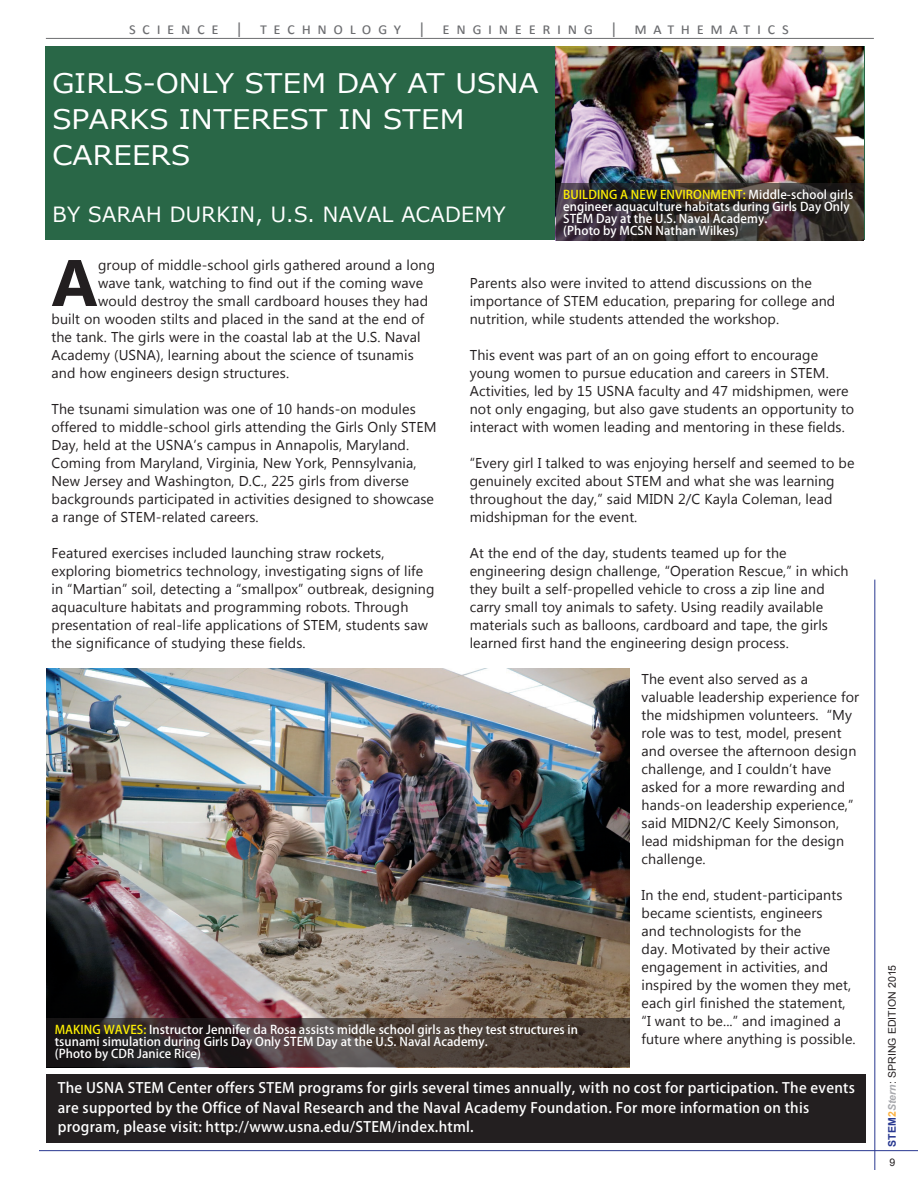
<style>
.page{position:relative;width:918px;height:1188px;background:#fff}
.page>*{position:absolute;margin:0;border:0;box-sizing:border-box;transform-origin:0 0}
.t1{font:700 65.7px "Lao UI";color:#231f20}
.t2{font:27px "Meiryo UI";color:#fff;scale:1.1 1}
.t3{font:21px "Meiryo UI";letter-spacing:.02em;color:#fff}
.t4{font:16.5px "Calibri";letter-spacing:.4em;color:#6c6d70}
.t5{font:14.25px/18px "Lao UI";letter-spacing:.005em;color:#231f20}
.t6{font:700 14.25px/19.5px "Adobe Fan Heiti Std";letter-spacing:.02em;color:#fff}
.t7{font:700 12px/12px "Adobe Fan Heiti Std";letter-spacing:.005em;color:#fff}
.t8{font:10.5px "Arial";letter-spacing:.005em;color:#231f20}
.s1{color:#fff101}
.s2{font-weight:700;color:#283890}
.s3{font-weight:700;color:#fbb03f}
.s4{font-weight:700;font-style:italic;color:#a8a9ad}
</style>
<div class="page">
<hr style="left:46px;top:38px;width:828px;height:1px;background:#6c6d70">
<hr style="left:874px;top:580px;width:1px;height:590px;background:#283890">
<hr style="left:39px;top:1150px;width:879px;height:1px;background:#283890">
<div style="left:45px;top:46px;width:820px;height:194px;background:#296747"></div>
<img style="left:47px;top:668px;width:583px;height:399px">
<svg style="left:46px;top:1018px;width:584px;height:48px;background:#403533"></svg>
<div style="left:46px;top:1075px;width:820px;height:68px;background:#231f20"></div>
<img style="left:556px;top:46px;width:307px;height:137px">
<svg style="left:556px;top:183px;width:307px;height:58px;background:#362f31"></svg>
<p class="t4" style="left:129px;top:18px;width:661px">science | technology | engineering | mathematics</p>
<h2 class="t2" style="left:52px;top:64px;width:17px">GIRLS</h2>
<h2 class="t2" style="left:143px;top:64px;width:31px">-ONLY</h2>
<h2 class="t2" style="left:245px;top:64px;width:19px">STEM</h2>
<h2 class="t2" style="left:337px;top:64px;width:128px">DAYATUSNA</h2>
<h2 class="t2" style="left:52px;top:100px;width:52px">SPARKS</h2>
<h2 class="t2" style="left:179px;top:100px;width:18px">INTEREST</h2>
<h2 class="t2" style="left:338px;top:100px;width:60px">IN STEM</h2>
<h2 class="t2" style="left:52px;top:136px;width:19px">CAREERS</h2>
<p class="t7" style="left:563px;top:189px;width:292px"><span class="s1">BUILDING A NEW ENVIRONMENT:</span> Middle-school girls engineer aquaculture habitats during Girls Day Only STEM Day at the U.S. Naval Academy.<br>(Photo by MCSN Nathan Wilkes)</p>
<h3 class="t3" style="left:52px;top:199px;width:455px">BY SARAH DURKIN, U.S. NAVAL ACADEMY</h3>
<h1 class="t1" style="left:52px;top:239px;width:48px">A</h1>
<p class="t5" style="left:98px;top:255px;width:338px">group of middle-school girls gathered around a long</p>
<p class="t5" style="left:98px;top:273px;width:327px">wave tank, watching to find out if the coming wave</p>
<p class="t5" style="left:98px;top:291px;width:331px">would destroy the small cardboard houses they had</p>
<p class="t5" style="left:52px;top:309px;width:374px">built on wooden stilts and placed in the sand at the end of</p>
<p class="t5" style="left:52px;top:327px;width:371px">the tank. The girls were in the coastal lab at the U.S. Naval</p>
<p class="t5" style="left:52px;top:345px;width:364px">Academy (USNA), learning about the science of tsunamis</p>
<p class="t5" style="left:52px;top:363px;width:239px">and how engineers design structures.</p>
<p class="t5" style="left:52px;top:399px;width:387px">The tsunami simulation was one of 10 hands-on modules offered to middle-school girls attending the Girls Only STEM Day, held at the USNA’s campus in Annapolis, Maryland.<br>Coming from Maryland, Virginia, New York, Pennsylvania, New Jersey and Washington, D.C., 225 girls from diverse backgrounds participated in activities designed to showcase a range of STEM-related careers.</p>
<p class="t5" style="left:52px;top:543px;width:384px">Featured exercises included launching straw rockets, exploring biometrics technology, investigating signs of life in “Martian” soil, detecting a “smallpox” outbreak, designing aquaculture habitats and programming robots. Through presentation of real-life applications of STEM, students saw the significance of studying these fields.</p>
<p class="t5" style="left:470px;top:273px;width:367px">Parents also were invited to attend discussions on the importance of STEM education, preparing for college and nutrition, while students attended the workshop.</p>
<p class="t5" style="left:470px;top:345px;width:386px">This event was part of an on going effort to encourage young women to pursue education and careers in STEM.<br>Activities, led by 15 USNA faculty and 47 midshipmen, were not only engaging, but also gave students an opportunity to interact with women leading and mentoring in these fields.</p>
<p class="t5" style="left:470px;top:453px;width:386px">“Every girl I talked to was enjoying herself and seemed to be genuinely excited about STEM and what she was learning throughout the day,” said MIDN 2/C Kayla Coleman, lead midshipman for the event.</p>
<p class="t5" style="left:470px;top:543px;width:380px">At the end of the day, students teamed up for the engineering design challenge, “Operation Rescue,” in which they built a self-propelled vehicle to cross a zip line and carry small toy animals to safety. Using readily available materials such as balloons, cardboard and tape, the girls learned first hand the engineering design process.</p>
<p class="t5" style="left:642px;top:669px;width:219px">The event also served as a valuable leadership experience for the midshipmen volunteers. “My role was to test, model, present and oversee the afternoon design challenge, and I couldn’t have asked for a more rewarding and hands-on leadership experience,” said MIDN2/C Keely Simonson, lead midshipman for the design challenge.</p>
<p class="t5" style="left:642px;top:885px;width:216px">In the end, student-participants became scientists, engineers<br>and technologists for the<br>day. Motivated by their active engagement in activities, and inspired by the women they met, each girl finished the statement, “I want to be...” and imagined a future where anything is possible.</p>
<p class="t7" style="left:55px;top:1024px;width:525px"><span class="s1">MAKING WAVES:</span> Instructor Jennifer da Rosa assists middle school girls as they test structures in tsunami simulation during Girls Day Only STEM Day at the U.S. Naval Academy.<br>(Photo by CDR Janice Rice)</p>
<p class="t6" style="left:58px;top:1079px;width:799px">The USNA STEM Center offers STEM programs for girls several times annually, with no cost for participation. The events are supported by the Office of Naval Research and the Naval Academy Foundation. For more information on this program, please visit: http://www.usna.edu/STEM/index.html.</p>
<p class="t8" style="left:885px;top:1147px;width:183px;rotate:-90deg"><span class="s2">STEM</span><span class="s3">2</span><span class="s4">Stern</span>: SPRING EDITION 2015</p>
<p class="t8" style="left:889px;top:1155px;width:7px">9</p>
</div>
